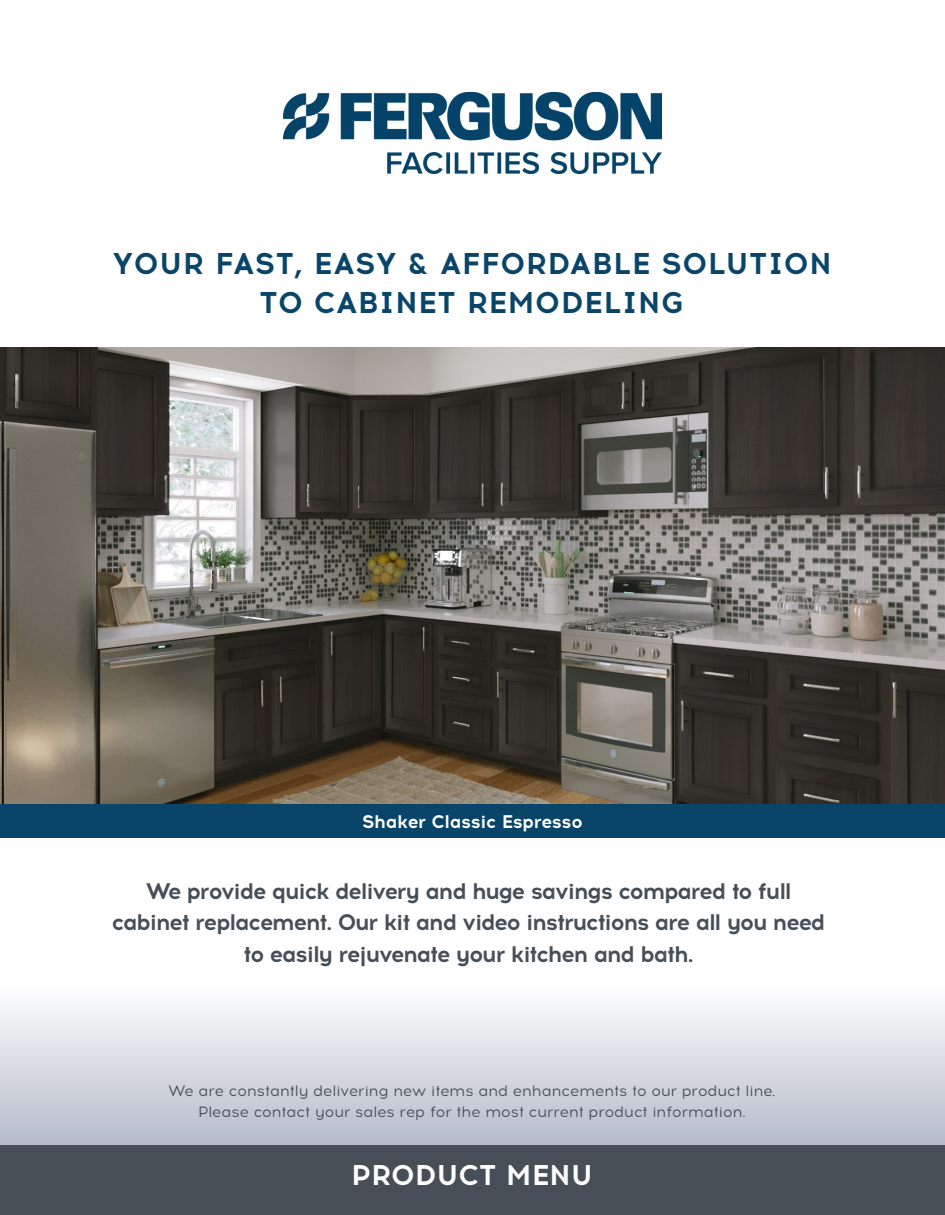
<style>
.page{position:relative;width:945px;height:1215px;background:#fff}
.page>*{position:absolute;margin:0;border:0;box-sizing:border-box;transform-origin:0 0}
.t1{font:700 30px/39px "Acrom";letter-spacing:.02em;color:#084569;text-align:center}
.t2{font:700 28.5px "Acrom";color:#fff}
.t3{font:700 22.5px/31.5px "Acrom";letter-spacing:-.05em;color:#464f57;text-align:center}
.t4{font:700 18.3px "Acrom";letter-spacing:-.02em;color:#fff}
.t5{font:15px/21px "Acrom";color:#464f57;text-align:center}
</style>
<div class="page">
<svg style="left:0;top:1008px;width:945px;height:138px;background:#d3d6df"></svg>
<div style="left:0;top:1146px;width:945px;height:69px;background:#464f57"></div>
<img style="left:0;top:347px;width:945px;height:458px">
<div style="left:0;top:805px;width:945px;height:33px;background:#084569"></div>
<img style="left:283px;top:93px;width:379px;height:81px">
<p class="t1" style="left:112px;top:245px;width:721px">YOUR FAST, EASY &amp; AFFORDABLE SOLUTION<br>TO CABINET REMODELING</p>
<p class="t4" style="left:362px;top:809px;width:222px">Shaker Classic Espresso</p>
<p class="t3" style="left:112px;top:876px;width:715px">We provide quick delivery and huge savings compared to full cabinet replacement. Our kit and video instructions are all you need to easily rejuvenate your kitchen and bath.</p>
<p class="t5" style="left:168px;top:1081px;width:609px">We are constantly delivering new items and enhancements to our product line.<br>Please contact your sales rep for the most current product information.</p>
<p class="t2" style="left:351px;top:1155px;width:243px">PRODUCT MENU</p>
</div>
